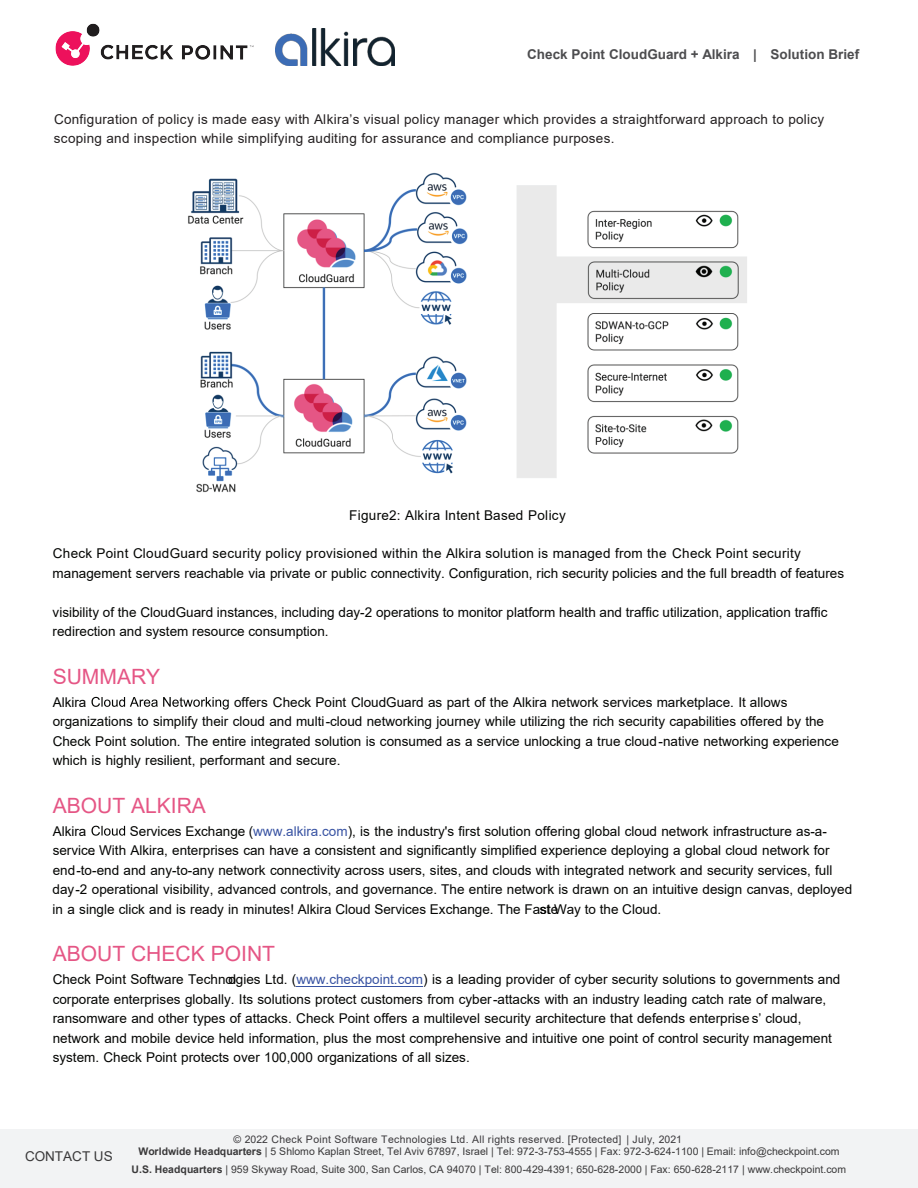
<style>
.page{position:relative;width:918px;height:1188px;background:#fff}
.page>*{position:absolute;margin:0;border:0;box-sizing:border-box;transform-origin:0 0}
.t1{font:21px "Arial";color:#e55685}
.t2{font:13.5px/19.5px "Arial";color:#040503}
.t3{font:13.5px/19.5px "Arial";letter-spacing:.015em;color:#231f20}
.t4{font:700 13.5px "Arial";color:#4d4d4f}
.t5{font:13.5px "Arial";color:#3a393a}
.t6{font:10.5px/18.5px "Arial";color:#3a393a;text-align:center}
.t7{font:10.5px "Arial";letter-spacing:.03em;color:#3b393c}
.s1{color:#3853a3}
.s2{font-weight:700}
</style>
<div class="page">
<img style="left:290px;top:28px;width:104px;height:38px">
<div style="left:0;top:1129px;width:918px;height:59px;background:#f2f3f4"></div>
<img style="left:188px;top:172px;width:559px;height:321px">
<svg style="left:91px;top:697px;width:138px;height:13px"></svg>
<svg style="left:91px;top:826px;width:34px;height:10px"></svg>
<hr style="left:297px;top:986px;width:126px;height:1px;background:#3853a3">
<img style="left:55px;top:23px;width:235px;height:43px">
<p class="t4" style="left:527px;top:44px;width:334px">Check Point CloudGuard + Alkira | Solution Brief</p>
<p class="t3" style="left:54px;top:109px;width:772px">Configuration of policy is made easy with Alkira’s visual policy manager which provides a straightforward approach to policy scoping and inspection while simplifying auditing for assurance and compliance purposes.</p>
<p class="t2" style="left:349px;top:505px;width:218px">Figure2: Alkira Intent Based Policy</p>
<p class="t2" style="left:53px;top:544px;width:793px">Check Point CloudGuard security policy provisioned within the Alkira solution is managed from the Check Point security management servers reachable via private or public connectivity. Configuration, rich security policies and the full breadth of features</p>
<p class="t2" style="left:53px;top:602px;width:777px">visibility of the CloudGuard instances, including day-2 operations to monitor platform health and traffic utilization, application traffic redirection and system resource consumption.</p>
<h1 class="t1" style="left:53px;top:662px;width:109px">SUMMARY</h1>
<p class="t2" style="left:53px;top:692px;width:35px">Alkira</p>
<p class="t2" style="left:53px;top:692px;width:788px;text-indent:181px">offers Check Point CloudGuard as part of the Alkira network services marketplace. It allows organizations to simplify their cloud and multi-cloud networking journey while utilizing the rich security capabilities offered by the Check Point solution. The entire integrated solution is consumed as a service unlocking a true cloud-native networking experience which is highly resilient, performant and secure.</p>
<h1 class="t1" style="left:53px;top:791px;width:155px">ABOUT ALKIRA</h1>
<p class="t2" style="left:53px;top:821px;width:35px">Alkira</p>
<p class="t2" style="left:53px;top:821px;width:801px;text-indent:77px">Services Exchange (<span class="s1">www.alkira.com</span>), is the industry's first solution offering global cloud network infrastructure as-a&shy;service. With Alkira, enterprises can have a consistent and significantly simplified experience deploying a global cloud network for end-to-end and any-to-any network connectivity across users, sites, and clouds with integrated network and security services, full day-2 operational visibility, advanced controls, and governance. The entire network is drawn on an intuitive design canvas, deployed in a single click and is ready in minutes! Alkira Cloud Services Exchange. The FasteWay to the Cloud.</p>
<h1 class="t1" style="left:53px;top:940px;width:224px">ABOUT CHECK POINT</h1>
<p class="t2" style="left:53px;top:970px;width:789px">Check Point Software Technologies Ltd. (<span class="s1">www.checkpoint.com</span>) is a leading provider of cyber security solutions to governments and corporate enterprises globally. Its solutions protect customers from cyber-attacks with an industry leading catch rate of malware, ransomware and other types of attacks. Check Point offers a multilevel security architecture that defends enterprise s’ cloud, network and mobile device held information, plus the most comprehensive and intuitive one point of control security management system. Check Point protects over 100,000 organizations of all sizes.</p>
<p class="t7" style="left:233px;top:1132px;width:450px">© 2022 Check Point Software Technologies Ltd. All rights reserved. [Protected] | July, 2021</p>
<p class="t5" style="left:25px;top:1147px;width:89px">CONTACT US</p>
<p class="t6" style="left:132px;top:1142px;width:716px"><span class="s2">Worldwide Headquarters</span> | 5 Shlomo Kaplan Street, Tel Aviv 67897, Israel | Tel: 972-3-753-4555 | Fax: 972-3-624-1100 | Email: info@checkpoint.com<br><span class="s2">U.S. Headquarters</span> | 959 Skyway Road, Suite 300, San Carlos, CA 94070 | Tel: 800-429-4391; 650-628-2000 | Fax: 650-628-2117 | www.checkpoint.com</p>
</div>
